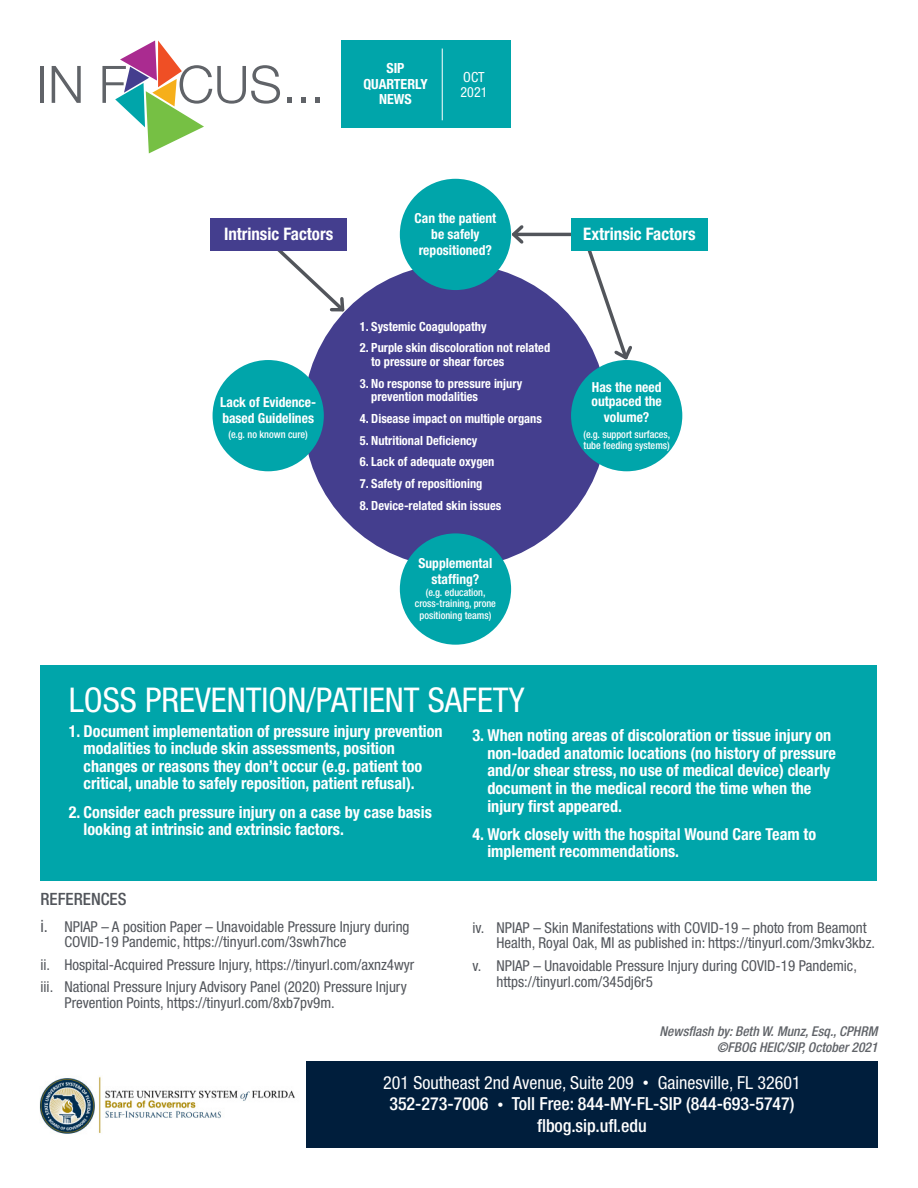
<style>
.page{position:relative;width:918px;height:1188px;background:#fff}
.page>*{position:absolute;margin:0;border:0;box-sizing:border-box;transform-origin:0 0}
.t1{font:condensed 34.2px "Helvetica Neue LT Std";color:#fff}
.t2{font:500 condensed 18px/21.6px "Helvetica Neue LT Std";color:#fff;text-align:center}
.t3{font:700 condensed 17.25px "Helvetica Neue LT Std";color:#fff}
.t4{font:500 condensed 16.95px "Helvetica Neue LT Std";color:#52555b}
.t5{font:700 condensed 16.5px/17.5px "Helvetica Neue LT Std";color:#fff}
.t6{font:condensed 15px/15.8px "Helvetica Neue LT Std";color:#52555b}
.t7{font:700 condensed 13.95px/15.5px "Helvetica Neue LT Std";color:#fff;text-align:center}
.t8{font:condensed 13.95px/15.5px "Helvetica Neue LT Std";color:#fff}
.t9{font:700 condensed 13.8px/16px "Helvetica Neue LT Std";color:#fff;text-align:center}
.t10{font:italic 500 condensed 13.5px/16.5px "Helvetica Neue LT Std";color:#606368;text-align:right}
.t11{font:700 condensed 12.6px/13.5px "Helvetica Neue LT Std";color:#fff}
.t12{font:500 condensed 10.35px/11.6px "Helvetica Neue LT Std";color:#fff;text-align:center}
.s1{font-size:16.95px}
.s2{font-weight:400}
.s3{font-weight:400;font-size:12px}
.s4{font-size:12px}
</style>
<div class="page">
<div style="left:306px;top:1061px;width:572px;height:87px;background:#001e3c"></div>
<img style="left:39px;top:1077px;width:256px;height:57px">
<div style="left:341px;top:40px;width:170px;height:88px;background:#00a5aa"></div>
<hr style="left:442px;top:49px;width:1px;height:71px;background:#fff">
<hr style="left:40px;top:66px;width:4px;height:37px;background:#606368">
<svg style="left:52px;top:66px;width:29px;height:37px"></svg>
<svg style="left:287px;top:97px;width:4px;height:6px"></svg>
<svg style="left:301px;top:97px;width:5px;height:6px"></svg>
<svg style="left:316px;top:97px;width:4px;height:6px"></svg>
<svg style="left:102px;top:40px;width:178px;height:113px"></svg>
<svg style="left:509px;top:224px;width:126px;height:138px"></svg>
<svg style="left:277px;top:251px;width:70px;height:64px"></svg>
<div style="left:303px;top:264px;width:305px;height:304px;background:#443e8e;border-radius:50%"></div>
<div style="left:571px;top:218px;width:137px;height:33px;background:#00a5aa"></div>
<div style="left:210px;top:218px;width:137px;height:33px;background:#443e8e"></div>
<div style="left:400px;top:533px;width:111px;height:112px;background:#00a5aa;border-radius:50%"></div>
<div style="left:400px;top:179px;width:111px;height:111px;background:#00a5aa;border-radius:50%"></div>
<div style="left:213px;top:360px;width:111px;height:111px;background:#00a5aa;border-radius:50%"></div>
<div style="left:571px;top:360px;width:111px;height:111px;background:#00a5aa;border-radius:50%"></div>
<div style="left:40px;top:665px;width:838px;height:216px;background:#00a5aa"></div>
<p class="t7" style="left:363px;top:60px;width:66px">SIP<br>QUARTERLY<br>NEWS</p>
<p class="t8" style="left:461px;top:69px;width:28px">OCT<br>2021</p>
<p class="t9" style="left:415px;top:210px;width:83px">Can the patient be safely repositioned?</p>
<h1 class="t1" style="left:501px;top:211px;width:239px">LOSS PREVENTION</h1>
<p class="t3" style="left:224px;top:224px;width:111px">Intrinsic Factors</p>
<p class="t3" style="left:583px;top:224px;width:114px">Extrinsic Factors</p>
<p class="t9" style="left:220px;top:393px;width:97px;text-align:left">Lack of Evidence&shy;based Guidelines</p>
<p class="t12" style="left:229px;top:429px;width:81px">(e.g. no known cure)</p>
<p class="t11" style="left:360px;top:319px;width:128px">1. Systemic Coagulopathy</p>
<p class="t11" style="left:371px;top:341px;width:180px;text-indent:-11px">2. Purple skin discoloration not related to pressure or shear forces</p>
<p class="t11" style="left:371px;top:376px;width:152px;text-indent:-11px">3. No response to pressure injury prevention modalities</p>
<p class="t11" style="left:360px;top:411px;width:184px">4. Disease impact on multiple organs</p>
<p class="t11" style="left:360px;top:433px;width:119px">5. Nutritional Deficiency</p>
<p class="t11" style="left:360px;top:455px;width:136px">6. Lack of adequate oxygen</p>
<p class="t11" style="left:360px;top:477px;width:124px">7. Safety of repositioning</p>
<p class="t11" style="left:360px;top:498px;width:143px">8. Device-related skin issues</p>
<p class="t9" style="left:419px;top:555px;width:75px">Supplemental staffing?</p>
<p class="t12" style="left:415px;top:586px;width:83px">(e.g. education, cross-training, prone positioning teams)</p>
<p class="t9" style="left:592px;top:380px;width:72px;line-height:13.8px;text-align:left">Has the need outpaced the</p>
<p class="t9" style="left:604px;top:409px;width:47px">volume?</p>
<p class="t12" style="left:583px;top:428px;width:88px;text-align:left">(e.g. support surfaces, tube feeding systems)</p>
<h1 class="t1" style="left:69px;top:680px;width:457px">LOSS PREVENTION/PATIENT SAFETY</h1>
<p class="t5" style="left:84px;top:722px;width:360px;text-indent:-15px">1. Document implementation of pressure injury prevention modalities to include skin assessments, position changes or reasons they don’t occur (e.g. patient too critical, unable to safely reposition, patient refusal).</p>
<p class="t5" style="left:84px;top:803px;width:350px;text-indent:-15px">2. Consider each pressure injury on a case by case basis looking at intrinsic and extrinsic factors.</p>
<p class="t5" style="left:487px;top:726px;width:350px;text-indent:-15px">3. When noting areas of discoloration or tissue injury on non-loaded anatomic locations (no history of pressure and/or shear stress, no use of medical device) clearly document in the medical record the time when the injury first appeared.</p>
<p class="t5" style="left:487px;top:825px;width:330px;text-indent:-15px">4. Work closely with the hospital Wound Care Team to implement recommendations.</p>
<p class="t4" style="left:40px;top:889px;width:88px">REFERENCES</p>
<p class="t6" style="left:64px;top:918px;width:347px;text-indent:-24px"><span class="s1">i.</span> NPIAP – A position Paper – Unavoidable Pressure Injury during<br>COVID-19 Pandemic, https://tinyurl.com/3swh7hce</p>
<p class="t6" style="left:40px;top:953px;width:375px;line-height:22.5px">ii. Hospital-Acquired Pressure Injury, https://tinyurl.com/axnz4wyr iii. National Pressure Injury Advisory Panel (2020) Pressure Injury</p>
<p class="t6" style="left:64px;top:995px;width:272px">Prevention Points, https://tinyurl.com/8xb7pv9m.</p>
<p class="t6" style="left:496px;top:919px;width:380px;text-indent:-24px">iv. NPIAP – Skin Manifestations with COVID-19 – photo from Beamont<br>Health, Royal Oak, MI as published in: https://tinyurl.com/3mkv3kbz.</p>
<p class="t6" style="left:496px;top:958px;width:362px;text-indent:-24px">v. NPIAP – Unavoidable Pressure Injury during COVID-19 Pandemic, https://tinyurl.com/345dj6r5</p>
<p class="t10" style="left:660px;top:1023px;width:219px">Newsflash by: Beth W. Munz, Esq., CPHRM ©FBOG HEIC/SIP, October 2021</p>
<p class="t2" style="left:383px;top:1071px;width:419px"><span class="s2">201 Southeast 2nd Avenue, Suite 209</span> <span class="s3">•</span> <span class="s2">Gainesville, FL 32601<br></span>352-273-7006 <span class="s4">•</span> Toll Free: 844-MY-FL-SIP (844-693-5747) flbog.sip.ufl.edu</p>
</div>
